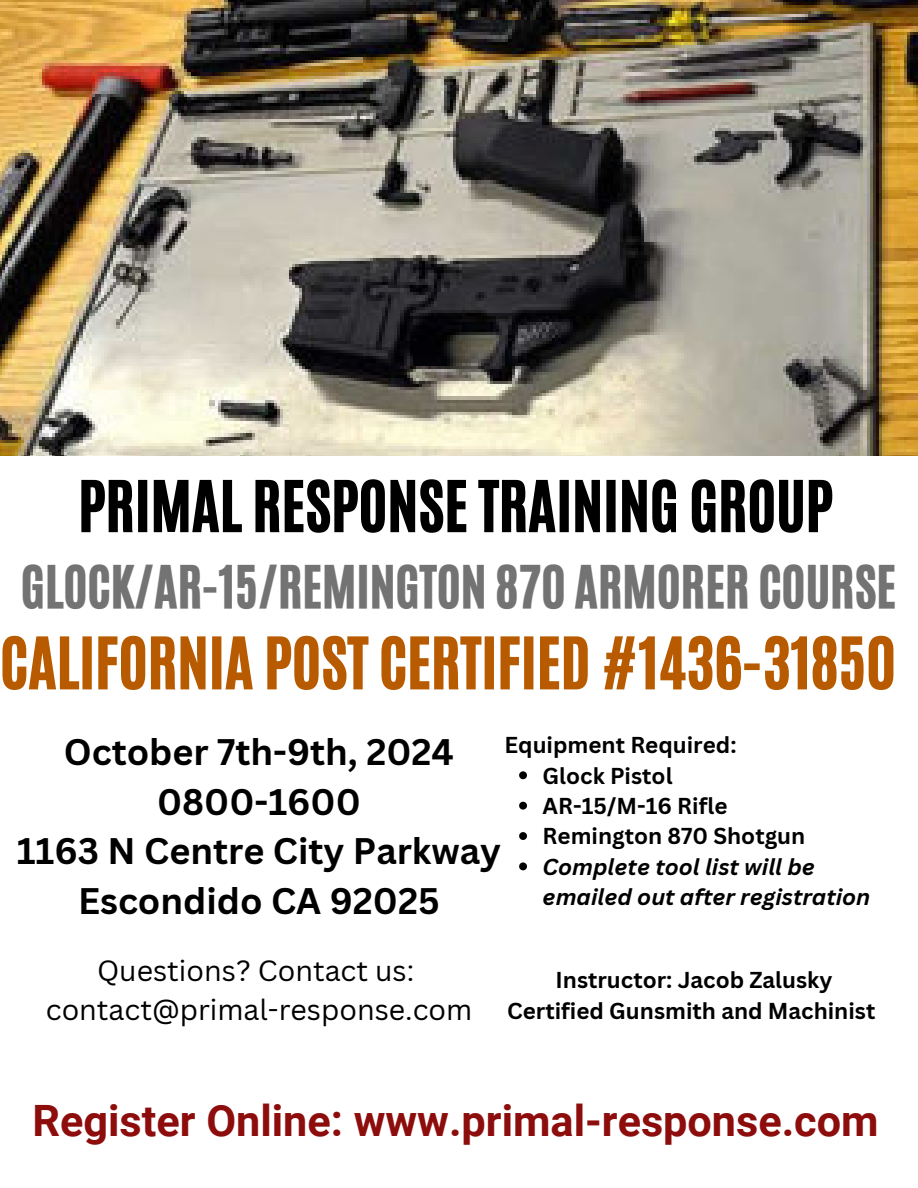
<style>
.page{position:relative;width:918px;height:1188px;background:#fff}
.page>*{position:absolute;margin:0;border:0;box-sizing:border-box;transform-origin:0 0}
.t1{font:60px "CA Generated";color:#b85b00}
.t2{font:59.1px "CA Generated";color:#000}
.t3{font:49.5px "CA Generated";color:#737373}
.t4{font:700 43.2px "Roboto";color:#8d0c0c}
.t5{font:700 36px/49.5px "Canva Sans";color:#000;text-align:center}
.t6{font:28.5px/39.3px "Canva Sans";color:#000;text-align:center}
.t7{font:700 22.35px/30.3px "Canva Sans";color:#000;text-align:center}
.t8{font:italic 700 22.35px/30.3px "Canva Sans";color:#000}
</style>
<div class="page">
<img style="left:0;top:0;width:918px;height:456px">
<svg style="left:519px;top:771px;width:8px;height:8px"></svg>
<svg style="left:519px;top:802px;width:8px;height:8px"></svg>
<svg style="left:519px;top:832px;width:8px;height:8px"></svg>
<svg style="left:519px;top:862px;width:8px;height:8px"></svg>
<h6 class="t2" style="left:78px;top:464px;width:756px">PRIMAL RESPONSE TRAINING GROUP</h6>
<h2 class="t3" style="left:21px;top:551px;width:877px">GLOCK/AR-15/REMINGTON 870 ARMORER COURSE</h2>
<h2 class="t1" style="left:0;top:620px;width:897px">CALIFORNIA POST CERTIFIED #1436-31850</h2>
<p class="t5" style="left:17px;top:727px;width:486px">October 7th-9th, 2024<br>0800-1600<br>1163 N Centre City Parkway<br>Escondido CA 92025</p>
<p class="t7" style="left:504px;top:730px;width:233px">Equipment Required:</p>
<p class="t7" style="left:543px;top:760px;width:131px">Glock Pistol</p>
<p class="t7" style="left:543px;top:790px;width:186px">AR-15/M-16 Rifle</p>
<h6 class="t7" style="left:543px;top:821px;width:264px">Remington 870 Shotgun</h6>
<h5 class="t8" style="left:543px;top:851px;width:329px">Complete tool list will be emailed out after registration</h5>
<h1 class="t6" style="left:46px;top:950px;width:428px">Questions? Contact us: contact@primal-response.com</h1>
<h3 class="t7" style="left:507px;top:965px;width:370px">Instructor: Jacob Zalusky<br>Certified Gunsmith and Machinist</h3>
<h4 class="t4" style="left:33px;top:1096px;width:848px">Register Online: www.primal-response.com</h4>
</div>
